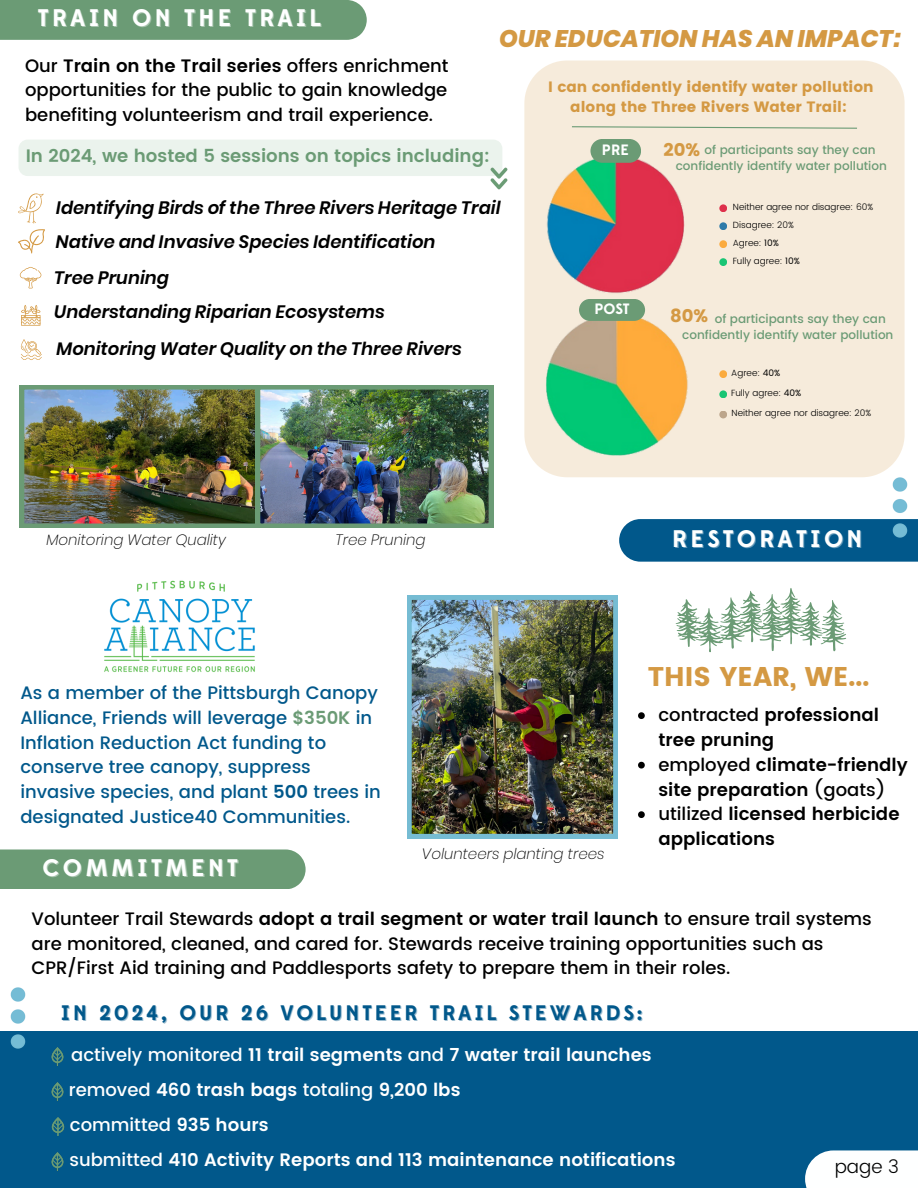
<style>
.page{position:relative;width:918px;height:1188px;background:#fff}
.page>*{position:absolute;margin:0;border:0;box-sizing:border-box;transform-origin:0 0}
.t1{font:27px "Poppins";color:#d49943}
.t2{font:700 24px "Edmondsans";letter-spacing:.14em;color:#feffff}
.t3{font:italic 800 24px "Poppins";color:#d49943}
.t4{font:700 21px "Edmondsans";letter-spacing:.145em;color:#01588b}
.t5{font:300 18.45px "Poppins";color:#000}
.t6{font:500 18px/24.8px "Poppins";color:#000}
.t7{font:500 18px/24.8px "Poppins";color:#01588b}
.t8{font:italic 600 18px "Poppins";color:#000}
.t9{font:600 18px "Poppins";color:#fff}
.t10{font:600 18px/24.8px "Poppins";color:#000}
.t11{font:600 18px "Poppins";color:#6b9b75}
.t12{font:500 18px "Poppins";color:#fff}
.t13{font:18px "Poppins";color:#d49943}
.t14{font:15px/20.2px "Poppins";color:#d49943;text-align:center}
.t15{font:italic 200 15px "Poppins";color:#000}
.t16{font:700 15px "Edmondsans";color:#feffff}
.t17{font:500 12px/16px "Poppins";color:#6b9b75}
.t18{font:300 9px "Poppins";color:#000}
.s1{font-weight:600}
.s2{font-weight:400}
.s3{font-weight:600;color:#6b9b75}
.s4{font-weight:500}
</style>
<div class="page">
<svg style="left:18px;top:193px;width:26px;height:30px"></svg>
<svg style="left:18px;top:229px;width:27px;height:24px"></svg>
<svg style="left:20px;top:267px;width:21px;height:21px"></svg>
<svg style="left:21px;top:305px;width:20px;height:20px"></svg>
<svg style="left:20px;top:339px;width:22px;height:21px"></svg>
<div style="left:524px;top:60px;width:381px;height:417px;background:#f6ebdb"></div>
<img style="left:538px;top:296px;width:162px;height:173px">
<img style="left:531px;top:140px;width:162px;height:169px">
<svg style="left:590px;top:139px;width:51px;height:24px"></svg>
<div style="left:579px;top:299px;width:66px;height:22px;background:#6b9b75;border-radius:11px"></div>
<img style="left:20px;top:385px;width:473px;height:143px">
<img style="left:407px;top:595px;width:211px;height:243px">
<div style="left:19px;top:140px;width:483px;height:36px;background:#ebf3ed"></div>
<img style="left:486px;top:162px;width:22px;height:28px">
<div style="left:619px;top:519px;width:299px;height:43px;background:#01588b"></div>
<div style="left:0;top:1031px;width:918px;height:157px;background:#01588b"></div>
<div style="left:805px;top:1150px;width:113px;height:38px;background:#feffff"></div>
<img style="left:10px;top:987px;width:16px;height:24px">
<img style="left:10px;top:1011px;width:16px;height:38px">
<img style="left:51px;top:1117px;width:14px;height:19px">
<img style="left:51px;top:1082px;width:13px;height:19px">
<img style="left:51px;top:1047px;width:13px;height:19px">
<img style="left:51px;top:1152px;width:13px;height:19px">
<svg style="left:571px;top:126px;width:287px;height:3px"></svg>
<img style="left:104px;top:580px;width:151px;height:92px">
<svg style="left:676px;top:588px;width:170px;height:64px"></svg>
<img style="left:876px;top:454px;width:29px;height:22px">
<img style="left:876px;top:476px;width:32px;height:25px">
<img style="left:876px;top:501px;width:42px;height:60px">
<div style="left:719px;top:204px;width:8px;height:8px;background:#de304b;border-radius:50%"></div>
<div style="left:0;top:849px;width:306px;height:40px;background:#6b9b75"></div>
<svg style="left:638px;top:712px;width:7px;height:7px"></svg>
<svg style="left:638px;top:762px;width:7px;height:7px"></svg>
<svg style="left:638px;top:811px;width:7px;height:7px"></svg>
<div style="left:0;top:0;width:367px;height:40px;background:#6b9b75"></div>
<div style="left:719px;top:222px;width:8px;height:8px;background:#2f7ba9;border-radius:50%"></div>
<div style="left:719px;top:240px;width:8px;height:8px;background:#fbab3e;border-radius:50%"></div>
<div style="left:719px;top:258px;width:8px;height:8px;background:#19c574;border-radius:50%"></div>
<div style="left:719px;top:370px;width:8px;height:8px;background:#fbab3e;border-radius:50%"></div>
<div style="left:719px;top:390px;width:8px;height:8px;background:#19c574;border-radius:50%"></div>
<div style="left:719px;top:411px;width:8px;height:7px;background:#bca58b;border-radius:50%"></div>
<p class="t2" style="left:38px;top:8px;width:285px">TRAIN ON THE TRAIL</p>
<p class="t6" style="left:25px;top:53px;width:425px;text-align:justify">Our <span class="s1">Train on the Trail series</span> offers enrichment opportunities for the public to gain knowledge benefiting volunteerism and trail experience.</p>
<h2 class="t11" style="left:26px;top:146px;width:466px">In 2024, we hosted 5 sessions on topics including:</h2>
<p class="t3" style="left:500px;top:21px;width:403px">OUR EDUCATION HAS AN IMPACT:</p>
<p class="t14" style="left:548px;top:77px;width:327px">I can confidently identify water pollution along the Three Rivers Water Trail:</p>
<h4 class="t16" style="left:602px;top:144px;width:28px">PRE</h4>
<h4 class="t13" style="left:664px;top:139px;width:38px">20%</h4>
<p class="t17" style="left:676px;top:142px;width:213px;text-indent:29px">of participants say they can confidently identify water pollution</p>
<p class="t8" style="left:56px;top:195px;width:446px">Identifying Birds of the Three Rivers Heritage Trail</p>
<p class="t8" style="left:56px;top:230px;width:381px">Native and Invasive Species Identification</p>
<p class="t8" style="left:54px;top:265px;width:116px">Tree Pruning</p>
<h6 class="t8" style="left:54px;top:299px;width:332px">Understanding Riparian Ecosystems</h6>
<p class="t8" style="left:56px;top:336px;width:407px">Monitoring Water Quality on the Three Rivers</p>
<h4 class="t15" style="left:46px;top:529px;width:181px">Monitoring Water Quality</h4>
<p class="t15" style="left:336px;top:529px;width:92px">Tree Pruning</p>
<p class="t16" style="left:594px;top:303px;width:37px">POST</p>
<p class="t18" style="left:733px;top:201px;width:142px">Neither agree nor disagree: 60%</p>
<p class="t18" style="left:733px;top:219px;width:62px">Disagree: 20%</p>
<p class="t18" style="left:733px;top:237px;width:48px">Agree: <span class="s2">10%</span></p>
<p class="t18" style="left:733px;top:256px;width:69px">Fully agree: <span class="s2">10%</span></p>
<p class="t13" style="left:670px;top:305px;width:40px">80%</p>
<p class="t17" style="left:682px;top:310px;width:213px;text-indent:32px">of participants say they can confidently identify water pollution</p>
<h2 class="t18" style="left:731px;top:367px;width:51px">Agree: <span class="s2">40%</span></h2>
<p class="t18" style="left:731px;top:388px;width:72px">Fully agree: <span class="s2">40%</span></p>
<p class="t18" style="left:732px;top:408px;width:141px">Neither agree nor disagree: 20%</p>
<h2 class="t2" style="left:672px;top:529px;width:191px">RESTORATION</h2>
<h4 class="t7" style="left:20px;top:681px;width:362px">As a member of the Pittsburgh Canopy Alliance, Friends will leverage <span class="s3">$350K</span> in Inflation Reduction Act funding to conserve tree canopy, suppress invasive species, and plant <span class="s1">500</span> trees in designated Justice40 Communities.</h4>
<p class="t2" style="left:42px;top:858px;width:197px">COMMITMENT</p>
<h4 class="t15" style="left:422px;top:843px;width:184px">Volunteers planting trees</h4>
<p class="t1" style="left:648px;top:661px;width:223px">THIS YEAR, WE...</p>
<h4 class="t10" style="left:659px;top:703px;width:222px"><span class="s4">contracted</span> professional tree pruning</h4>
<p class="t10" style="left:659px;top:752px;width:251px"><span class="s4">employed</span> climate-friendly site preparation <span class="s4">(goats)</span></p>
<h4 class="t10" style="left:659px;top:802px;width:243px"><span class="s4">utilized</span> licensed herbicide applications</h4>
<h4 class="t6" style="left:32px;top:906px;width:842px">Volunteer Trail Stewards <span class="s1">adopt a trail segment or water trail launch</span> to ensure trail systems are monitored, cleaned, and cared for. Stewards receive training opportunities such as<br>CPR/First Aid training and Paddlesports safety to prepare them in their roles.</h4>
<p class="t4" style="left:61px;top:1004px;width:583px">IN 2024, OUR 26 VOLUNTEER TRAIL STEWARDS:</p>
<h6 class="t9" style="left:71px;top:1044px;width:582px"><span class="s4">actively monitored</span> 11 trail segments <span class="s4">and</span> 7 water trail launches</h6>
<p class="t9" style="left:69px;top:1079px;width:393px"><span class="s4">removed</span> 460 trash bags <span class="s4">totaling</span> 9,200 lbs</p>
<h4 class="t12" style="left:70px;top:1114px;width:200px">committed <span class="s1">935 hours</span></h4>
<p class="t9" style="left:69px;top:1149px;width:608px"><span class="s4">submitted</span> 410 Activity Reports and 113 maintenance notifications</p>
<p class="t5" style="left:835px;top:1156px;width:66px">page 3</p>
</div>
